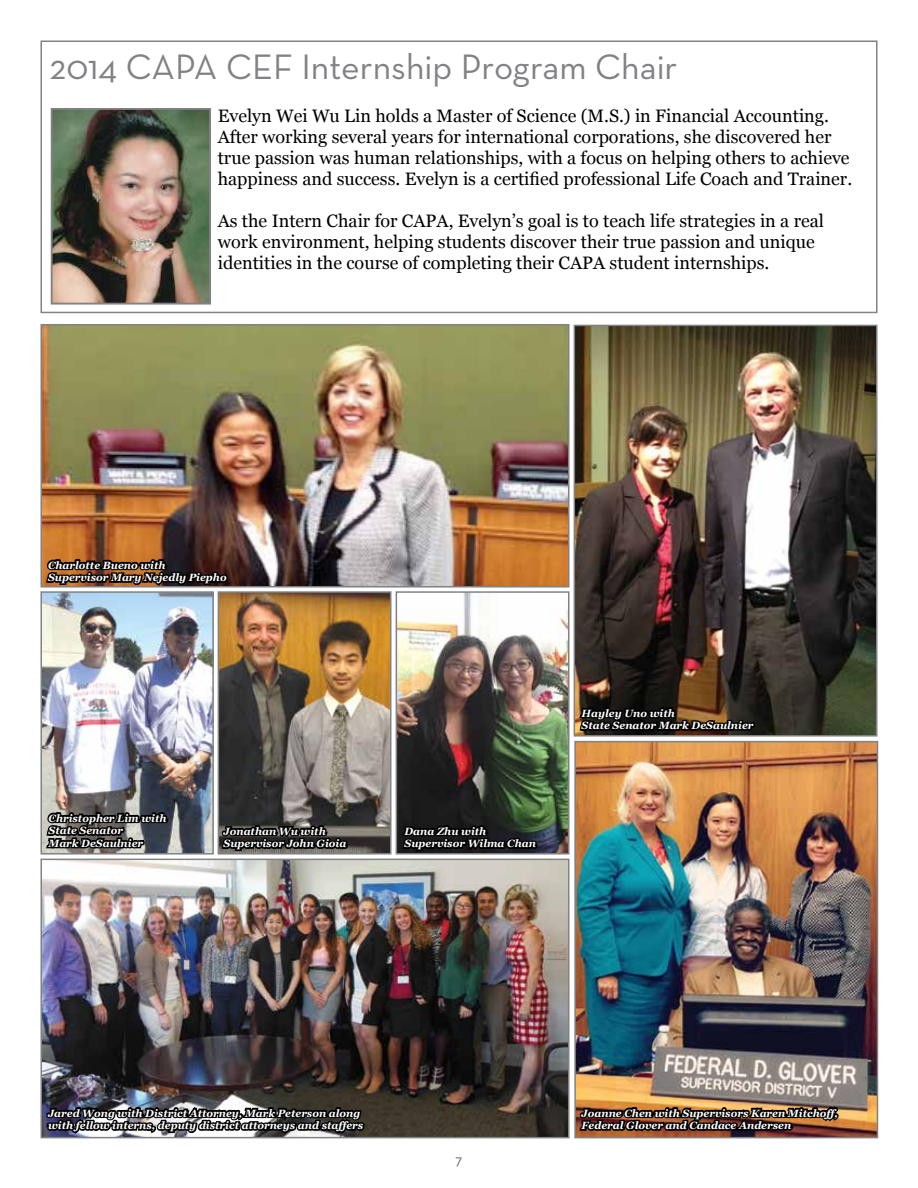
<style>
.page{position:relative;width:918px;height:1188px;background:#fff}
.page>*{position:absolute;margin:0;border:0;box-sizing:border-box;transform-origin:0 0}
.t1{font:36px "Neutra Text";color:#808285}
.t2{font:18px/21px "Georgia";color:#000}
.t3{font:15px "Neutra Text";color:#636466}
.t4{font:italic 700 10.5px/12.6px "Georgia";color:#fff}
</style>
<div class="page">
<img style="left:54px;top:111px;width:154px;height:191px">
<div style="left:51px;top:108px;width:160px;height:197px;border:2px solid #808285"></div>
<div style="left:40px;top:40px;width:838px;height:273px;border:2px solid #808285"></div>
<img style="left:577px;top:328px;width:298px;height:406px">
<div style="left:574px;top:325px;width:304px;height:412px;border:2px solid #808285"></div>
<img style="left:43px;top:862px;width:523px;height:273px">
<img style="left:43px;top:327px;width:523px;height:258px">
<div style="left:40px;top:324px;width:529px;height:264px;border:2px solid #808285"></div>
<img style="left:577px;top:744px;width:298px;height:391px">
<div style="left:574px;top:741px;width:304px;height:397px;border:2px solid #808285"></div>
<img style="left:43px;top:594px;width:168px;height:258px">
<div style="left:40px;top:591px;width:174px;height:264px;border:2px solid #808285"></div>
<img style="left:221px;top:594px;width:168px;height:258px">
<div style="left:218px;top:591px;width:174px;height:264px;border:2px solid #808285"></div>
<img style="left:399px;top:594px;width:167px;height:258px">
<div style="left:396px;top:591px;width:173px;height:264px;border:2px solid #808285"></div>
<svg style="left:219px;top:802px;width:130px;height:73px;background:#605f5c"></svg>
<svg style="left:401px;top:801px;width:138px;height:74px;background:#4e504b"></svg>
<svg style="left:44px;top:789px;width:126px;height:83px;background:#747373"></svg>
<svg style="left:578px;top:679px;width:180px;height:75px;background:#5b4630"></svg>
<svg style="left:44px;top:531px;width:186px;height:78px;background:#7b6353"></svg>
<img style="left:577px;top:1066px;width:264px;height:73px">
<img style="left:44px;top:1066px;width:323px;height:73px">
<h1 class="t1" style="left:50px;top:45px;width:630px">2014 CAPA CEF Internship Program Chair</h1>
<p class="t2" style="left:218px;top:105px;width:636px">Evelyn Wei Wu Lin holds a Master of Science (M.S.) in Financial Accounting.<br>After working several years for international corporations, she discovered her true passion was human relationships, with a focus on helping others to achieve happiness and success. Evelyn is a certified professional Life Coach and Trainer.</p>
<p class="t2" style="left:218px;top:210px;width:608px">As the Intern Chair for CAPA, Evelyn’s goal is to teach life strategies in a real work environment, helping students discover their true passion and unique identities in the course of completing their CAPA student internships.</p>
<p class="t4" style="left:48px;top:559px;width:180px">Charlotte Bueno with<br>Supervisor Mary Nejedly Piepho</p>
<p class="t4" style="left:49px;top:812px;width:120px">Christopher Lim with<br>State Senator<br>Mark DeSaulnier</p>
<p class="t4" style="left:224px;top:825px;width:124px">Jonathan Wu with<br>Supervisor John Gioia</p>
<p class="t4" style="left:405px;top:825px;width:133px">Dana Zhu with<br>Supervisor Wilma Chan</p>
<p class="t4" style="left:582px;top:707px;width:173px">Hayley Uno with<br>State Senator Mark DeSaulnier</p>
<p class="t4" style="left:48px;top:1107px;width:317px">Jared Wong with District Attorney, Mark Peterson along with fellow interns, deputy district attorneys and staffers</p>
<p class="t3" style="left:456px;top:1151px;width:8px">7</p>
<p class="t4" style="left:582px;top:1107px;width:258px">Joanne Chen with Supervisors Karen Mitchoff,<br>Federal Glover and Candace Andersen</p>
</div>
